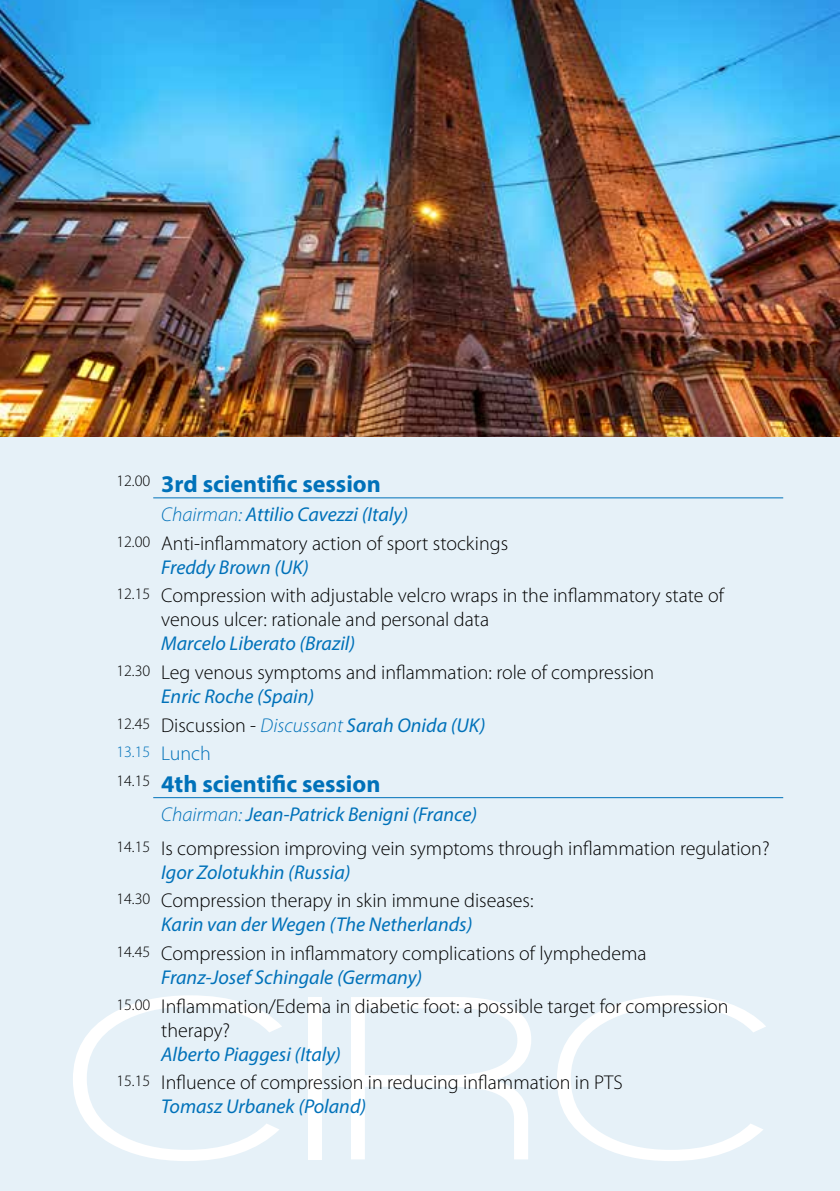
<style>
.page{position:relative;width:840px;height:1191px;background:#fff}
.page>*{position:absolute;margin:0;border:0;box-sizing:border-box;transform-origin:0 0}
.t1{font:700 24px "Myriad Pro";color:#0071b9}
.t2{font:300 20px/28.6px "Myriad Pro";color:#000}
.t3{font:italic 20px/28.6px "Myriad Pro";color:#0071b9}
.t4{font:300 16px "Myriad Pro";color:#0071b9}
.s1{font-style:italic;color:#0071b9}
.s2{font-weight:400;font-style:italic;color:#0071b9}
.s3{font-size:16px}
.s4{font-weight:300;font-style:normal;font-size:16px;color:#000}
.s5{font-weight:300;font-style:normal;color:#000}
.s6{font-weight:300}
.s7{font-size:20px}
</style>
<div class="page">
<div style="left:0;top:0;width:839px;height:1191px;background:#e6f1f8"></div>
<svg style="left:557px;top:995px;width:208px;height:166px"></svg>
<svg style="left:351px;top:997px;width:180px;height:162px"></svg>
<svg style="left:73px;top:995px;width:209px;height:166px"></svg>
<div style="left:307px;top:997px;width:14px;height:162px;background:#fff"></div>
<hr style="left:153px;top:497px;width:629px;height:1px;background:#0071b9">
<hr style="left:153px;top:797px;width:629px;height:1px;background:#0071b9">
<img style="left:0;top:0;width:839px;height:436px">
<p class="t1" style="left:116px;top:468px;width:266px"><sup>12.00</sup> 3rd scientific session</p>
<p class="t2" style="left:116px;top:500px;width:393px;text-indent:45px"><span class="s1">Chairman:</span> <span class="s2">Attilio Cavezzi (Italy)<br></span><span class="s3">12.00</span> Anti-inflammatory action of sport stockings</p>
<p class="t2" style="left:116px;top:553px;width:608px;text-indent:45px"><span class="s2">Freddy Brown (UK)<br></span><span class="s3">12.15</span> Compression with adjustable velcro wraps in the inflammatory state of</p>
<p class="t2" style="left:161px;top:605px;width:329px">venous ulcer: rationale and personal data</p>
<p class="t2" style="left:116px;top:629px;width:539px;text-indent:45px"><span class="s2">Marcelo Liberato (Brazil)<br></span><sup>12.30</sup> Leg venous symptoms and inflammation: role of compression</p>
<p class="t3" style="left:116px;top:681px;width:370px;text-indent:45px">Enric Roche (Spain)<br><span class="s4">12.45</span> <span class="s5">Discussion -</span> <span class="s6">Discussant</span> Sarah Onida (UK)</p>
<p class="t4" style="left:116px;top:743px;width:96px">13.15 <span class="s7">Lunch</span></p>
<p class="t1" style="left:116px;top:768px;width:265px"><sup>14.15</sup> 4th scientific session</p>
<p class="t2" style="left:116px;top:797px;width:654px;line-height:34px;text-indent:45px"><span class="s1">Chairman:</span> <span class="s2">Jean-Patrick Benigni (France)<br></span><span class="s3">14.15</span> Is compression improving vein symptoms through inflammation regulation?</p>
<p class="t2" style="left:116px;top:858px;width:418px;text-indent:45px"><span class="s2">Igor Zolotukhin (Russia)<br></span><span class="s3">14.30</span> Compression therapy in skin immune diseases:</p>
<p class="t2" style="left:116px;top:910px;width:531px;text-indent:45px"><span class="s2">Karin van der Wegen (The Netherlands)<br></span><span class="s3">14.45</span> Compression in inflammatory complications of lymphedema</p>
<p class="t2" style="left:116px;top:963px;width:613px;text-indent:45px"><span class="s2">Franz-Josef Schingale (Germany)<br></span><span class="s3">15.00</span> Inflammation/Edema in diabetic foot: a possible target for compression</p>
<p class="t2" style="left:161px;top:1016px;width:70px">therapy?</p>
<p class="t2" style="left:116px;top:1040px;width:507px;text-indent:45px"><span class="s2">Alberto Piaggesi (Italy)<br></span><span class="s3">15.15</span> Influence of compression in reducing inflammation in PTS</p>
<p class="t3" style="left:161px;top:1092px;width:206px">Tomasz Urbanek (Poland)</p>
</div>
